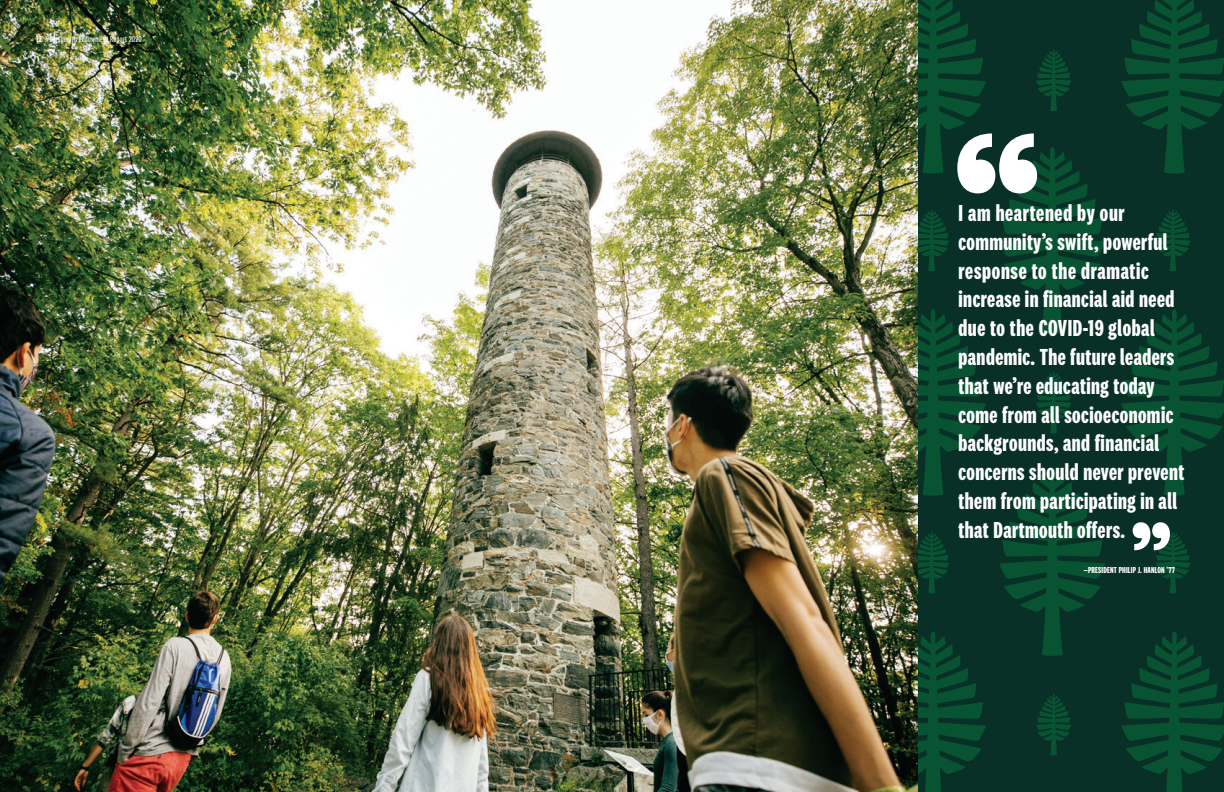
<style>
.page{position:relative;width:1224px;height:792px;background:#fff}
.page>*{position:absolute;margin:0;border:0;box-sizing:border-box;transform-origin:0 0}
.t1{font:700 239px "National 2 Compressed";color:#fff}
.t2{font:700 111.6px "National 2 Compressed";color:#fff}
.t3{font:700 24px/28.8px "National 2 Compressed";letter-spacing:.02em;color:#fff}
.t4{font:9px "National 2 Compressed";letter-spacing:.03em;color:#fff}
.t5{font:700 9px "National 2 Compressed";letter-spacing:.02em;color:#fff}
.s1{font-weight:700}
</style>
<div class="page">
<img style="left:0;top:0;width:918px;height:792px">
<svg style="left:918px;top:0;width:306px;height:792px;background:#083929"></svg>
<p class="t4" style="left:36px;top:34px;width:107px"><span class="s1">12</span> Dartmouth Endowment Report 2020</p>
<h1 class="t1" style="left:954px;top:95px;width:88px">“</h1>
<p class="t3" style="left:958px;top:199px;width:227px">I am heartened by our community’s swift, powerful response to the dramatic increase in financial aid need due to the COVID-19 global pandemic. The future leaders that we’re educating today come from all socioeconomic backgrounds, and financial concerns should never prevent them from participating in all that Dartmouth offers.</p>
<p class="t5" style="left:1084px;top:565px;width:93px">—PRESIDENT PHILIP J. HANLON ’77</p>
<h2 class="t2" style="left:1131px;top:504px;width:42px">”</h2>
</div>
